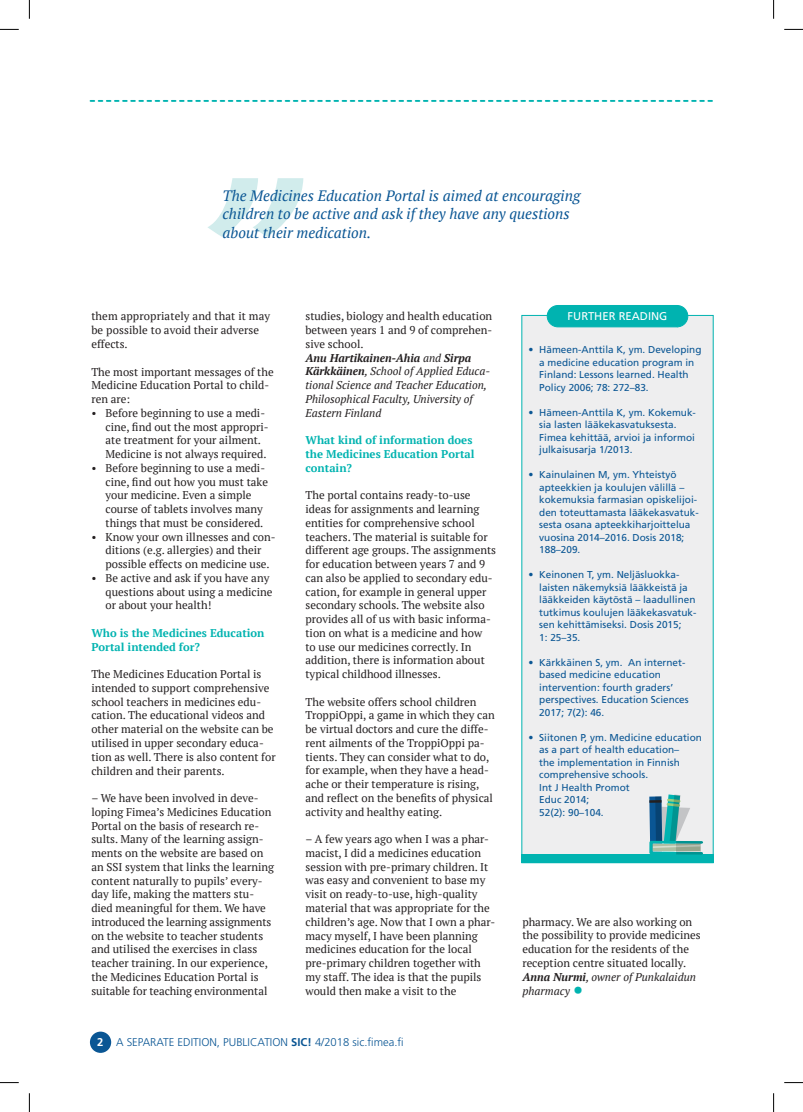
<style>
.page{position:relative;width:803px;height:1112px;background:#fff}
.page>*{position:absolute;margin:0;border:0;box-sizing:border-box;transform-origin:0 0}
.t1{font:25px "PT Serif";color:#00b3b0}
.t2{font:italic 15px/18.8px "PT Serif";color:#0a5694}
.t3{font:11.25px/13.8px "PT Serif";color:#231f20}
.t4{font:italic 11.25px/13.8px "PT Serif";color:#231f20}
.t5{font:700 11.25px/13.8px "PT Serif";color:#00b3b0}
.t6{font:300 11.25px "Frutiger LT Std";color:#0a5694}
.t7{font:11.25px "Frutiger LT Std";color:#fff}
.t8{font:10px/12.5px "Frutiger LT Std";color:#0a5694}
.s1{font-style:normal}
.s2{font-weight:700}
.s3{font-weight:700;color:#fff}
.s4{font-weight:700;font-style:italic}
.s5{font-style:italic}
</style>
<div class="page">
<div style="left:521px;top:315px;width:192px;height:547px;background:#eeeeef"></div>
<div style="left:521px;top:854px;width:192px;height:8px;background:#00b3b0"></div>
<svg style="left:649px;top:794px;width:54px;height:60px"></svg>
<svg style="left:676px;top:843px;width:24px;height:8px"></svg>
<svg style="left:546px;top:305px;width:142px;height:22px;background:#09b5b2"></svg>
<div style="left:90px;top:1031px;width:21px;height:21px;background:#0a5694;border-radius:50%"></div>
<svg style="left:91px;top:100px;width:621px;height:2px"></svg>
<svg style="left:208px;top:178px;width:95px;height:59px"></svg>
<svg style="left:0;top:29px;width:19px;height:1px"></svg>
<svg style="left:784px;top:29px;width:19px;height:1px"></svg>
<svg style="left:0;top:1082px;width:19px;height:1px"></svg>
<svg style="left:784px;top:1082px;width:19px;height:1px"></svg>
<svg style="left:29px;top:0;width:1px;height:19px"></svg>
<svg style="left:29px;top:1093px;width:1px;height:18px"></svg>
<svg style="left:773px;top:0;width:1px;height:19px"></svg>
<svg style="left:773px;top:1093px;width:1px;height:18px"></svg>
<h2 class="t2" style="left:222px;top:186px;width:359px">The Medicines Education Portal is aimed at encouraging children to be active and ask if they have any questions about their medication.</h2>
<p class="t3" style="left:91px;top:309px;width:180px">them appropriately and that it may be possible to avoid their adverse effects.</p>
<p class="t3" style="left:91px;top:364px;width:184px">The most important messages of the<br>Medicine Education Portal to child&shy;ren are:</p>
<p class="t3" style="left:106px;top:405px;width:165px;text-indent:-14px">• Before beginning to use a medi&shy;cine, find out the most appropri&shy;ate treatment for your ailment.<br>Medicine is not always required.</p>
<p class="t3" style="left:106px;top:460px;width:164px;text-indent:-14px">• Before beginning to use a medi&shy;cine, find out how you must take your medicine. Even a simple course of tablets involves many things that must be considered.</p>
<p class="t3" style="left:106px;top:529px;width:172px;text-indent:-14px">• Know your own illnesses and con&shy;ditions (e.g. allergies) and their possible effects on medicine use.</p>
<p class="t3" style="left:106px;top:570px;width:169px;text-indent:-14px">• Be active and ask if you have any questions about using a medicine or about your health!</p>
<p class="t5" style="left:91px;top:625px;width:175px">Who is the Medicines Education<br>Portal intended for?</p>
<p class="t3" style="left:91px;top:667px;width:186px">The Medicines Education Portal is intended to support comprehensive school teachers in medicines edu&shy;cation. The educational videos and other material on the website can be utilised in upper secondary educa&shy;tion as well. There is also content for children and their parents.</p>
<p class="t3" style="left:91px;top:790px;width:184px">– We have been involved in deve&shy;loping Fimea’s Medicines Education Portal on the basis of research re&shy;sults. Many of the learning assign&shy;ments on the website are based on an SSI system that links the learning content naturally to pupils’ every&shy;day life, making the matters stu&shy;died meaningful for them. We have introduced the learning assignments on the website to teacher students and utilised the exercises in class teacher training. In our experience, the Medicines Education Portal is suitable for teaching environmental</p>
<p class="t4" style="left:305px;top:309px;width:188px"><span class="s1">studies, biology and health education between years 1 and 9 of comprehen&shy;sive school.<br></span><span class="s2">Anu Hartikainen-Ahia</span> and <span class="s2">Sirpa<br>Kärkkäinen</span>, School of Applied Educa&shy;tional Science and Teacher Education,<br>Philosophical Faculty, University of<br>Eastern Finland</p>
<p class="t5" style="left:305px;top:433px;width:170px">What kind of information does the Medicines Education Portal contain?</p>
<p class="t3" style="left:305px;top:488px;width:192px">The portal contains ready-to-use ideas for assignments and learning entities for comprehensive school teachers. The material is suitable for different age groups. The assignments for education between years 7 and 9 can also be applied to secondary edu&shy;cation, for example in general upper secondary schools. The website also provides all of us with basic informa&shy;tion on what is a medicine and how<br>to use our medicines correctly. In addition, there is information about typical childhood illnesses.</p>
<p class="t3" style="left:305px;top:694px;width:191px">The website offers school children TroppiOppi, a game in which they can be virtual doctors and cure the diffe&shy;rent ailments of the TroppiOppi pa&shy;tients. They can consider what to do, for example, when they have a head&shy;ache or their temperature is rising, and reflect on the benefits of physical activity and healthy eating.</p>
<p class="t3" style="left:305px;top:832px;width:191px">– A few years ago when I was a phar&shy;macist, I did a medicines education session with pre-primary children. It was easy and convenient to base my visit on ready-to-use, high-quality material that was appropriate for the children’s age. Now that I own a phar&shy;macy myself, I have been planning medicines education for the local pre-primary children together with my staff. The idea is that the pupils would then make a visit to the</p>
<p class="t6" style="left:97px;top:1035px;width:308px"><span class="s3">2</span> A SEPARATE EDITION, PUBLICATION <span class="s2">SIC!</span> 4/2018 sic.fimea.fi</p>
<p class="t7" style="left:568px;top:309px;width:101px">FURTHER READING</p>
<p class="t8" style="left:539px;top:343px;width:164px;text-indent:-11px">• Hämeen-Anttila K, ym. Developing a medicine education program in<br>Finland: Lessons learned. Health<br>Policy 2006; 78: 272–83.</p>
<p class="t8" style="left:539px;top:406px;width:158px;text-indent:-11px">• Hämeen-Anttila K, ym. Kokemuk&shy;sia lasten lääkekasvatuksesta.<br>Fimea kehittää, arvioi ja informoi julkaisusarja 1/2013.</p>
<p class="t8" style="left:539px;top:468px;width:161px;text-indent:-11px">• Kainulainen M, ym. Yhteistyö apteekkien ja koulujen välillä – kokemuksia farmasian opiskelijoi&shy;den toteuttamasta lääkekasvatuk&shy;sesta osana apteekkiharjoittelua vuosina 2014–2016. Dosis 2018;<br>188–209.</p>
<p class="t8" style="left:539px;top:568px;width:159px;text-indent:-11px">• Keinonen T, ym. Neljäsluokka&shy;laisten näkemyksiä lääkkeistä ja lääkkeiden käytöstä – laadullinen tutkimus koulujen lääkekasvatuk&shy;sen kehittämiseksi. Dosis 2015;<br>1: 25–35.</p>
<p class="t8" style="left:539px;top:656px;width:151px;text-indent:-11px">• Kärkkäinen S, ym. An internet&shy;based medicine education intervention: fourth graders’ perspectives. Education Sciences<br>2017; 7(2): 46.</p>
<p class="t8" style="left:539px;top:731px;width:164px;text-indent:-11px">• Siitonen P, ym. Medicine education as a part of health education–<br>the implementation in Finnish comprehensive schools.<br>Int J Health Promot<br>Educ 2014;<br>52(2): 90–104.</p>
<p class="t3" style="left:522px;top:914px;width:180px">pharmacy. We are also working on the possibility to provide medicines education for the residents of the reception centre situated locally.<br><span class="s4">Anna Nurmi</span><span class="s5">, owner of Punkalaidun pharmacy</span></p>
<h1 class="t1" style="left:572px;top:972px;width:13px">•</h1>
</div>
